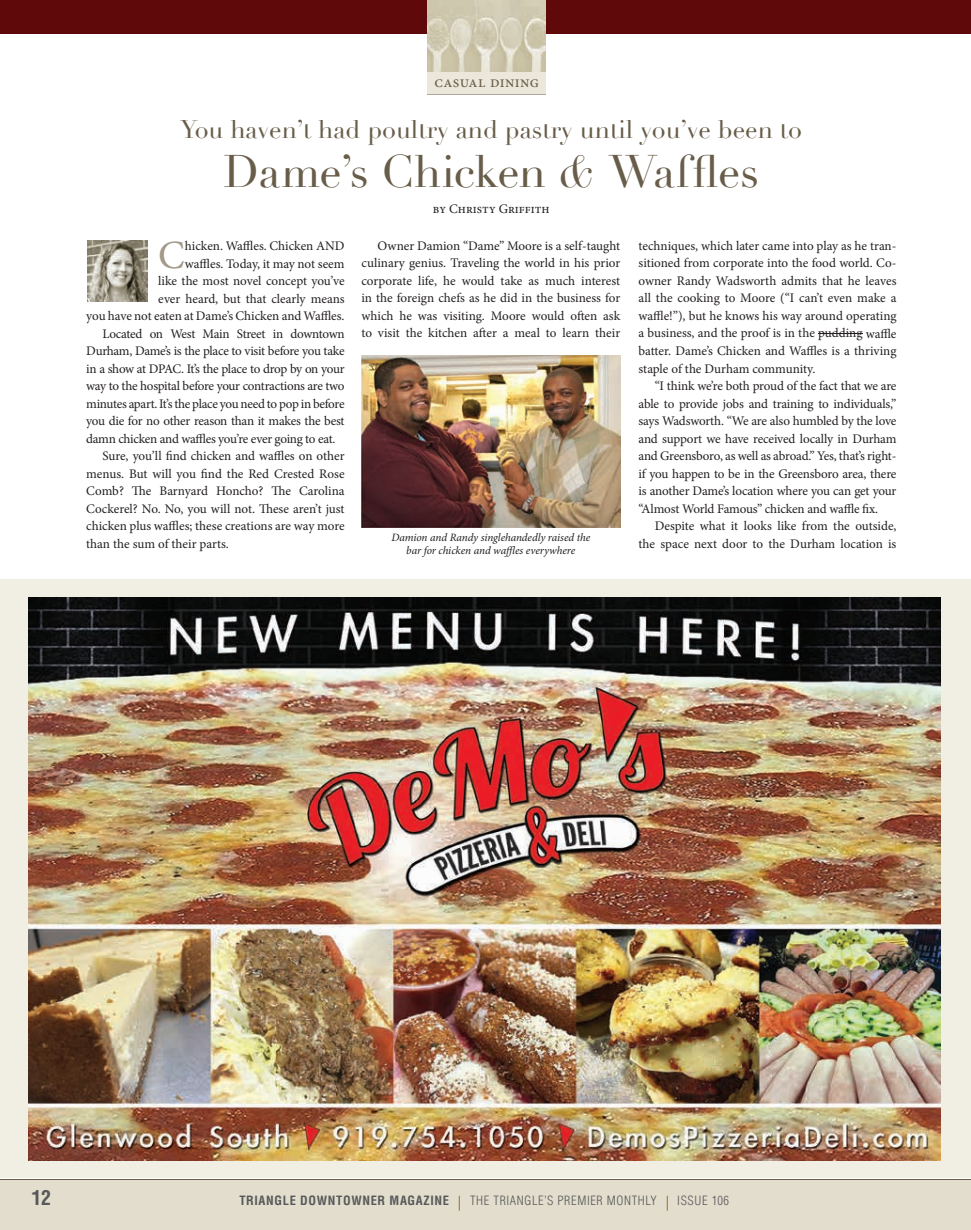
<style>
.page{position:relative;width:971px;height:1230px;background:#fff}
.page>*{position:absolute;margin:0;border:0;box-sizing:border-box;transform-origin:0 0}
.t1{font:44.62px "Didot";letter-spacing:-.015em;color:#685d49}
.t2{font:40px "Minion Pro";color:#a29988}
.t3{font:25px "Didot";color:#685d49}
.t4{font:700 condensed 20px "Helvetica";color:#57585a}
.t5{font:16.25px "Minion Pro";letter-spacing:.02em;color:#685d49}
.t6{font:13.12px/17.5px "Minion Pro";letter-spacing:-.01em;color:#231f20;text-align:justify}
.t7{font:300 condensed 12.5px "Helvetica";letter-spacing:.05em;color:#57585a}
.t8{font:italic 11.25px/12.5px "Minion Pro";letter-spacing:-.005em;color:#231f20;text-align:center}
.s1{font-style:italic}
.s2{font-weight:700}
.s3{font-size:15px;color:#8f5200}
</style>
<div class="page">
<div style="left:0;top:1178px;width:970px;height:51px;background:#e2ddcc"></div>
<hr style="left:0;top:1178px;width:970px;height:1px;background:#685d49">
<div style="left:0;top:579px;width:970px;height:598px;background:#f1eee4"></div>
<img style="left:29px;top:597px;width:911px;height:562px">
<hr style="left:818px;top:333px;width:44px;height:1px;background:#231f20">
<div style="left:0;top:0;width:971px;height:33px;background:#60090b"></div>
<img style="left:87px;top:240px;width:60px;height:62px">
<div style="left:427px;top:0;width:119px;height:95px;background:#ebe8db"></div>
<hr style="left:427px;top:94px;width:119px;height:1px;background:#b0a897">
<img style="left:427px;top:0;width:119px;height:72px">
<img style="left:361px;top:355px;width:259px;height:172px">
<p class="t5" style="left:434px;top:71px;width:106px">Casual Dining</p>
<h3 class="t3" style="left:180px;top:114px;width:623px">You haven’t had poultry and pastry until you’ve been to</h3>
<h1 class="t1" style="left:223px;top:145px;width:537px">Dame’s Chicken <span class="s1">&amp;</span> Waffles</h1>
<p class="t6" style="left:433px;top:200px;width:118px">by Christy Griffith</p>
<h2 class="t2" style="left:158px;top:228px;width:28px">C</h2>
<p class="t6" style="left:185px;top:237px;width:161px">hicken. Waffles. Chicken AND</p>
<p class="t6" style="left:185px;top:255px;width:161px">waffles. Today, it may not seem</p>
<p class="t6" style="left:158px;top:272px;width:188px">like the most novel concept you’ve</p>
<p class="t6" style="left:158px;top:290px;width:188px">ever heard, but that clearly means</p>
<p class="t6" style="left:86px;top:307px;width:260px">you have not eaten at Dame’s Chicken and Waffles.</p>
<p class="t6" style="left:102px;top:324px;width:244px">Located on West Main Street in downtown</p>
<p class="t6" style="left:86px;top:342px;width:260px">Durham, Dame’s is the place to visit before you take</p>
<p class="t6" style="left:86px;top:359px;width:260px">in a show at DPAC. It’s the place to drop by on your</p>
<p class="t6" style="left:86px;top:377px;width:260px">way to the hospital before your contractions are two</p>
<p class="t6" style="left:86px;top:394px;width:260px">minutes apart. It’s the place you need to pop in before</p>
<p class="t6" style="left:86px;top:412px;width:260px">you die for no other reason than it makes the best</p>
<p class="t6" style="left:86px;top:429px;width:251px">damn chicken and waffles you’re ever going to eat.</p>
<p class="t6" style="left:102px;top:447px;width:244px">Sure, you’ll find chicken and waffles on other</p>
<p class="t6" style="left:86px;top:464px;width:260px">menus. But will you find the Red Crested Rose</p>
<p class="t6" style="left:86px;top:482px;width:260px">Comb? The Barnyard Honcho? The Carolina</p>
<p class="t6" style="left:86px;top:499px;width:260px">Cockerel? No. No, you will not. These aren’t just</p>
<p class="t6" style="left:86px;top:517px;width:260px">chicken plus waffles; these creations are way more</p>
<p class="t6" style="left:86px;top:534px;width:144px">than the sum of their parts.</p>
<p class="t6" style="left:361px;top:237px;width:260px;text-indent:16px">Owner Damion “Dame” Moore is a self-taught culinary genius. Traveling the world in his prior corporate life, he would take as much interest in the foreign chefs as he did in the business for which he was visiting. Moore would often ask to visit the kitchen after a meal to learn their</p>
<p class="t6" style="left:638px;top:237px;width:259px">techniques, which later came into play as he tran&shy;sitioned from corporate into the food world. Co&shy;owner Randy Wadsworth admits that he leaves all the cooking to Moore (“I can’t even make a waffle!”), but he knows his way around operating a business, and the proof is in the pudding waffle batter. Dame’s Chicken and Waffles is a thriving staple of the Durham community.</p>
<p class="t6" style="left:638px;top:377px;width:259px;text-indent:16px">“I think we’re both proud of the fact that we are able to provide jobs and training to individuals,” says Wadsworth. “We are also humbled by the love and support we have received locally in Durham and Greensboro, as well as abroad.” Yes, that’s right&shy;if you happen to be in the Greensboro area, there is another Dame’s location where you can get your “Almost World Famous” chicken and waffle fix.</p>
<p class="t6" style="left:638px;top:517px;width:259px;text-align:right">Despite what it looks like from the outside, the space next door to the Durham location is</p>
<p class="t8" style="left:391px;top:531px;width:200px">Damion and Randy singlehandedly raised the bar for chicken and waffles everywhere</p>
<h3 class="t4" style="left:32px;top:1185px;width:21px">12</h3>
<p class="t7" style="left:239px;top:1193px;width:491px"><span class="s2">TRIANGLE DOWNTOWNER MAGAZINE</span> <span class="s3">|</span> THE TRIANGLE’S PREMIER MONTHLY <span class="s3">|</span> ISSUE 106</p>
</div>
